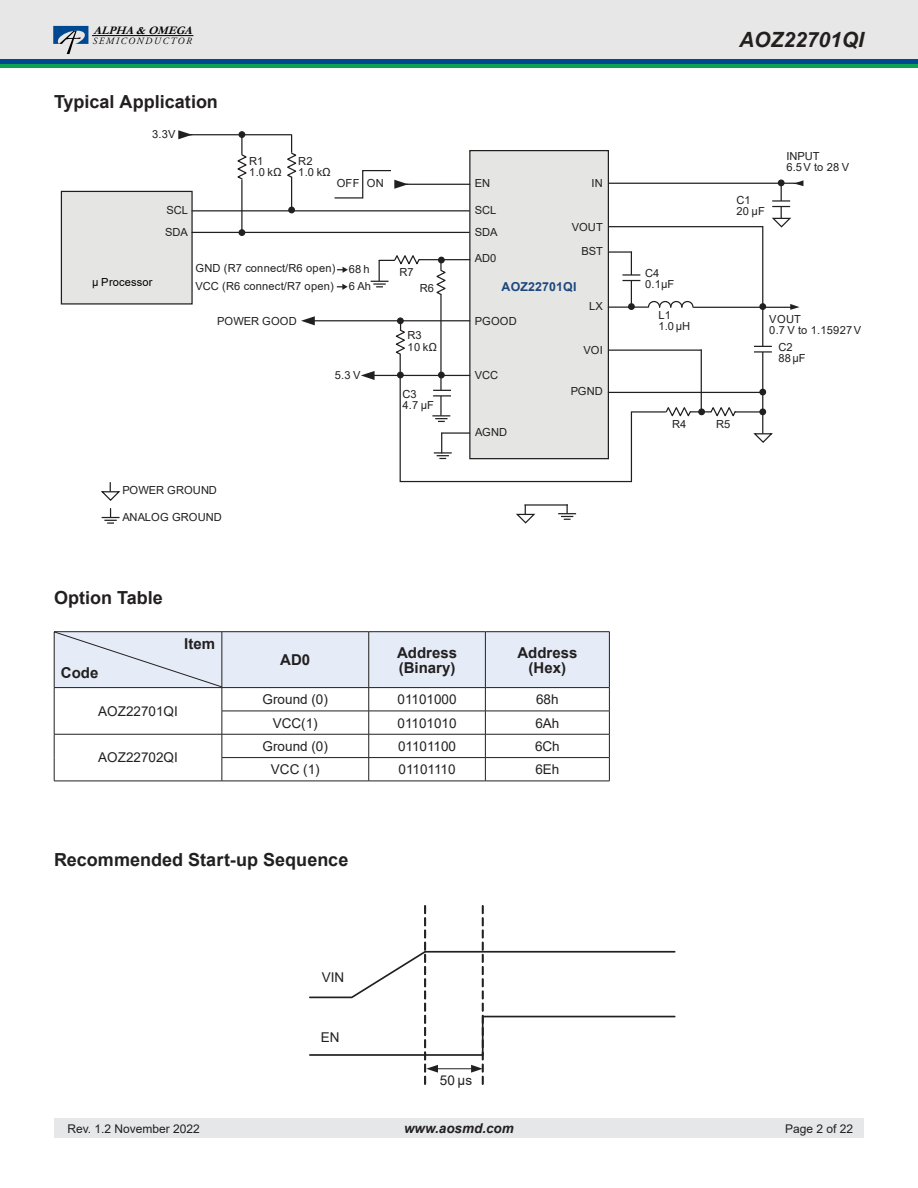
<style>
.page{position:relative;width:918px;height:1188px;background:#fff}
.page>*{position:absolute;margin:0;border:0;box-sizing:border-box;transform-origin:0 0}
.t1{font:italic 700 21px "Arial";color:#221f1f}
.t2{font:700 18px "Arial";color:#221f1f}
.t3{font:700 15px/15px "Arial";color:#221f1f}
.t4{font:13.5px "Arial";color:#221f1f}
.t5{font:italic 700 13.5px "Arial";color:#221f1f}
.t6{font:700 12.3px "Arial";letter-spacing:.015em;color:#1b477c}
.t7{font:12px "Arial";color:#221f1f}
.t8{font:italic 700 11.55px "Garamond";color:#000}
.t9{font:11.1px/10.9px "Arial";letter-spacing:.005em;color:#221f1f}
.t10{font:11.1px "Arial";letter-spacing:.015em;color:#000}
.t11{font:italic 9.6px "Adobe Garamond Pro";letter-spacing:.16em;color:#000}
</style>
<div class="page">
<div style="left:54px;top:1119px;width:810px;height:19px;background:#e6e7e8"></div>
<div style="left:0;top:0;width:918px;height:61px;background:#e7e7e7"></div>
<hr style="left:92px;top:35px;width:101px;height:1px;background:#000">
<svg style="left:53px;top:26px;width:35px;height:28px"></svg>
<div style="left:0;top:59px;width:918px;height:5px;background:#004990"></div>
<hr style="left:0;top:64px;width:918px;height:3px;background:#0ca251">
<div style="left:470px;top:151px;width:138px;height:308px;background:#e5e5e4"></div>
<div style="left:469px;top:150px;width:140px;height:309px;border:1px solid #221f1f"></div>
<hr style="left:373px;top:375px;width:97px;height:1px;background:#221f1f">
<svg style="left:361px;top:371px;width:14px;height:9px"></svg>
<hr style="left:314px;top:320px;width:156px;height:1px;background:#221f1f">
<svg style="left:301px;top:316px;width:14px;height:9px"></svg>
<hr style="left:608px;top:307px;width:40px;height:1px;background:#221f1f">
<hr style="left:631px;top:252px;width:1px;height:53px;background:#221f1f">
<hr style="left:608px;top:392px;width:155px;height:1px;background:#221f1f">
<hr style="left:407px;top:184px;width:63px;height:1px;background:#221f1f">
<svg style="left:790px;top:304px;width:10px;height:6px"></svg>
<svg style="left:334px;top:170px;width:74px;height:29px"></svg>
<svg style="left:794px;top:180px;width:9px;height:6px"></svg>
<div style="left:61px;top:191px;width:131px;height:113px;background:#e5e5e4"></div>
<div style="left:61px;top:191px;width:132px;height:114px;border:1px solid #221f1f"></div>
<hr style="left:192px;top:210px;width:277px;height:1px;background:#221f1f">
<hr style="left:192px;top:232px;width:277px;height:1px;background:#221f1f">
<svg style="left:178px;top:130px;width:14px;height:9px"></svg>
<hr style="left:189px;top:134px;width:102px;height:1px;background:#221f1f">
<hr style="left:241px;top:180px;width:2px;height:52px;background:#221f1f">
<hr style="left:609px;top:350px;width:92px;height:1px;background:#221f1f">
<hr style="left:632px;top:411px;width:33px;height:2px;background:#221f1f">
<hr style="left:735px;top:411px;width:26px;height:2px;background:#221f1f">
<hr style="left:440px;top:295px;width:2px;height:120px;background:#221f1f">
<svg style="left:285px;top:135px;width:12px;height:44px"></svg>
<svg style="left:235px;top:132px;width:14px;height:49px"></svg>
<div style="left:239px;top:131px;width:6px;height:7px;border:1px solid #221f1f;border-radius:50%"></div>
<div style="left:239px;top:229px;width:6px;height:7px;border:1px solid #221f1f;border-radius:50%"></div>
<hr style="left:291px;top:177px;width:1px;height:33px;background:#221f1f">
<div style="left:288px;top:207px;width:7px;height:6px;border:1px solid #221f1f;border-radius:50%"></div>
<hr style="left:419px;top:259px;width:51px;height:1px;background:#221f1f">
<svg style="left:337px;top:267px;width:11px;height:6px"></svg>
<svg style="left:337px;top:284px;width:11px;height:6px"></svg>
<svg style="left:371px;top:255px;width:50px;height:32px"></svg>
<svg style="left:434px;top:257px;width:14px;height:39px"></svg>
<div style="left:397px;top:317px;width:7px;height:7px;border:1px solid #221f1f;border-radius:50%"></div>
<svg style="left:394px;top:318px;width:239px;height:165px"></svg>
<hr style="left:442px;top:432px;width:28px;height:2px;background:#221f1f">
<svg style="left:102px;top:509px;width:17px;height:15px"></svg>
<svg style="left:101px;top:483px;width:20px;height:18px"></svg>
<svg style="left:516px;top:505px;width:20px;height:19px"></svg>
<svg style="left:559px;top:505px;width:16px;height:15px"></svg>
<hr style="left:525px;top:504px;width:42px;height:2px;background:#221f1f">
<svg style="left:753px;top:432px;width:20px;height:11px"></svg>
<hr style="left:762px;top:227px;width:1px;height:206px;background:#221f1f">
<hr style="left:609px;top:226px;width:154px;height:1px;background:#221f1f">
<div style="left:759px;top:408px;width:7px;height:7px;border:1px solid #221f1f;border-radius:50%"></div>
<div style="left:759px;top:389px;width:7px;height:6px;border:1px solid #221f1f;border-radius:50%"></div>
<div style="left:759px;top:303px;width:7px;height:7px;border:1px solid #221f1f;border-radius:50%"></div>
<div style="left:628px;top:303px;width:7px;height:7px;border:1px solid #221f1f;border-radius:50%"></div>
<svg style="left:665px;top:405px;width:72px;height:12px"></svg>
<hr style="left:631px;top:412px;width:1px;height:69px;background:#221f1f">
<hr style="left:701px;top:350px;width:1px;height:61px;background:#221f1f">
<svg style="left:647px;top:300px;width:47px;height:8px"></svg>
<hr style="left:694px;top:307px;width:98px;height:1px;background:#221f1f">
<svg style="left:623px;top:274px;width:17px;height:7px"></svg>
<svg style="left:755px;top:346px;width:16px;height:7px"></svg>
<hr style="left:609px;top:251px;width:22px;height:2px;background:#221f1f">
<hr style="left:609px;top:183px;width:190px;height:1px;background:#221f1f">
<svg style="left:772px;top:217px;width:20px;height:11px"></svg>
<hr style="left:781px;top:183px;width:1px;height:35px;background:#221f1f">
<div style="left:778px;top:179px;width:7px;height:7px;border:1px solid #221f1f;border-radius:50%"></div>
<svg style="left:773px;top:200px;width:17px;height:9px"></svg>
<hr style="left:222px;top:781px;width:147px;height:1px;background:#221f1f">
<hr style="left:369px;top:781px;width:116px;height:1px;background:#221f1f">
<hr style="left:485px;top:781px;width:125px;height:1px;background:#221f1f">
<hr style="left:54px;top:781px;width:168px;height:1px;background:#221f1f">
<svg style="left:53px;top:631px;width:557px;height:150px"></svg>
<hr style="left:425px;top:951px;width:250px;height:2px;background:#221f1f">
<hr style="left:483px;top:1016px;width:192px;height:1px;background:#221f1f">
<hr style="left:310px;top:1054px;width:173px;height:2px;background:#221f1f">
<hr style="left:482px;top:1017px;width:2px;height:38px;background:#221f1f">
<hr style="left:437px;top:1069px;width:35px;height:1px;background:#221f1f">
<svg style="left:309px;top:905px;width:129px;height:180px"></svg>
<svg style="left:471px;top:905px;width:12px;height:180px"></svg>
<p class="t8" style="left:94px;top:23px;width:100px">ALPHA &amp; OMEGA</p>
<p class="t11" style="left:93px;top:35px;width:100px">SEMICONDUCTOR</p>
<h2 class="t2" style="left:54px;top:95px;width:165px">Typical Application</h2>
<p class="t9" style="left:152px;top:130px;width:25px">3.3V</p>
<p class="t9" style="left:165px;top:200px;width:24px;line-height:22px">SCL<br>SDA</p>
<p class="t9" style="left:249px;top:156px;width:34px;line-height:11.7px">R1<br>1.0 kΩ</p>
<p class="t9" style="left:298px;top:156px;width:34px;line-height:11.7px">R2<br>1.0 kΩ</p>
<p class="t9" style="left:337px;top:178px;width:24px">OFF</p>
<p class="t9" style="left:367px;top:178px;width:18px">ON</p>
<p class="t10" style="left:92px;top:278px;width:62px">µ Processor</p>
<p class="t9" style="left:196px;top:261px;width:141px;line-height:17.5px">GND (R7 connect/R6 open)<br>VCC (R6 connect/R7 open)</p>
<p class="t9" style="left:217px;top:317px;width:81px">POWER GOOD</p>
<p class="t9" style="left:349px;top:262px;width:24px;line-height:17.1px">68 h<br>6 Ah</p>
<p class="t9" style="left:335px;top:371px;width:27px">5.3 V</p>
<p class="t9" style="left:399px;top:268px;width:16px">R7</p>
<p class="t9" style="left:420px;top:283px;width:16px">R6</p>
<p class="t9" style="left:408px;top:330px;width:31px;line-height:11.7px">R3<br>10 kΩ</p>
<p class="t9" style="left:403px;top:390px;width:33px">C3<br>4.7 µF</p>
<p class="t9" style="left:122px;top:486px;width:96px">POWER GROUND</p>
<p class="t9" style="left:122px;top:513px;width:101px">ANALOG GROUND</p>
<h2 class="t2" style="left:54px;top:591px;width:110px">Option Table</h2>
<p class="t9" style="left:475px;top:178px;width:17px">EN</p>
<p class="t9" style="left:475px;top:201px;width:24px;line-height:21.5px">SCL<br>SDA</p>
<p class="t9" style="left:475px;top:254px;width:23px">AD0</p>
<p class="t9" style="left:592px;top:178px;width:13px">IN</p>
<p class="t9" style="left:572px;top:223px;width:32px">VOUT</p>
<p class="t9" style="left:582px;top:246px;width:23px">BST</p>
<p class="t6" style="left:501px;top:279px;width:77px">AOZ22701QI</p>
<p class="t9" style="left:475px;top:316px;width:43px">PGOOD</p>
<p class="t9" style="left:589px;top:301px;width:15px">LX</p>
<p class="t9" style="left:475px;top:370px;width:25px">VCC</p>
<p class="t9" style="left:475px;top:428px;width:34px">AGND</p>
<p class="t9" style="left:584px;top:346px;width:21px">VOI</p>
<p class="t9" style="left:571px;top:387px;width:34px">PGND</p>
<h3 class="t3" style="left:61px;top:666px;width:39px">Code</h3>
<h3 class="t3" style="left:184px;top:638px;width:32px">Item</h3>
<p class="t4" style="left:98px;top:706px;width:81px">AOZ22701QI</p>
<p class="t4" style="left:98px;top:753px;width:81px">AOZ22702QI</p>
<h3 class="t3" style="left:280px;top:654px;width:31px">AD0</h3>
<h3 class="t3" style="left:397px;top:646px;width:62px">Address (Binary)</h3>
<h3 class="t3" style="left:517px;top:646px;width:62px;text-align:center">Address (Hex)</h3>
<p class="t4" style="left:263px;top:690px;width:67px">Ground (0)</p>
<p class="t4" style="left:398px;top:694px;width:61px">01101000</p>
<p class="t4" style="left:536px;top:690px;width:24px">68h</p>
<p class="t4" style="left:273px;top:713px;width:46px">VCC(1)</p>
<p class="t4" style="left:398px;top:718px;width:61px">01101010</p>
<p class="t4" style="left:535px;top:713px;width:26px">6Ah</p>
<p class="t4" style="left:263px;top:737px;width:67px">Ground (0)</p>
<p class="t4" style="left:398px;top:741px;width:60px">01101100</p>
<p class="t4" style="left:535px;top:737px;width:26px">6Ch</p>
<p class="t4" style="left:271px;top:760px;width:50px">VCC (1)</p>
<p class="t4" style="left:399px;top:764px;width:59px">01101110</p>
<p class="t4" style="left:535px;top:760px;width:26px">6Eh</p>
<h2 class="t2" style="left:54px;top:853px;width:296px">Recommended Start-up Sequence</h2>
<p class="t4" style="left:322px;top:973px;width:24px">VIN</p>
<p class="t4" style="left:321px;top:1032px;width:20px">EN</p>
<p class="t4" style="left:440px;top:1075px;width:34px">50 µs</p>
<h1 class="t1" style="left:739px;top:31px;width:126px">AOZ22701QI</h1>
<p class="t9" style="left:645px;top:268px;width:31px">C4<br>0.1µF</p>
<p class="t9" style="left:658px;top:310px;width:33px">L1<br>1.0 µH</p>
<p class="t9" style="left:737px;top:196px;width:30px">C1<br>20 µF</p>
<p class="t9" style="left:786px;top:152px;width:64px">INPUT<br>6.5 V to 28 V</p>
<p class="t9" style="left:769px;top:314px;width:93px">VOUT<br>0.7 V to 1.15927 V</p>
<p class="t9" style="left:778px;top:342px;width:29px">C2<br>88 µF</p>
<p class="t9" style="left:672px;top:420px;width:16px">R4</p>
<p class="t9" style="left:716px;top:420px;width:16px">R5</p>
<p class="t7" style="left:68px;top:1125px;width:134px">Rev. 1.2 November 2022</p>
<p class="t5" style="left:404px;top:1124px;width:111px">www.aosmd.com</p>
<p class="t7" style="left:785px;top:1125px;width:70px">Page 2 of 22</p>
</div>
